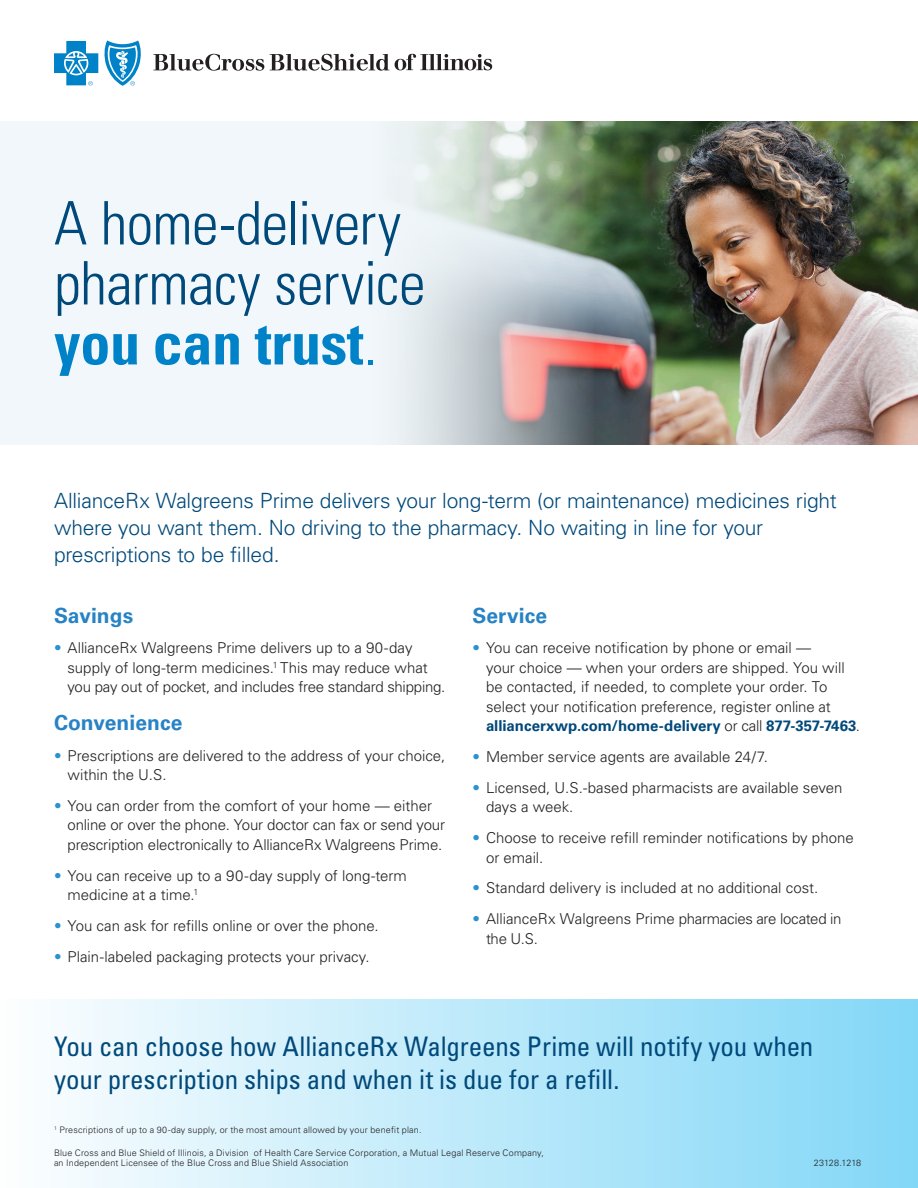
<style>
.page{position:relative;width:918px;height:1188px;background:#fff}
.page>*{position:absolute;margin:0;border:0;box-sizing:border-box;transform-origin:0 0}
.t1{font:300 condensed 60px/60px "Univers LT Std";letter-spacing:-.01em;color:#00497b}
.t2{font:condensed 27px/33px "Univers LT Std";letter-spacing:-.005em;color:#00497b}
.t3{font:300 21px/27px "Univers LT Std";letter-spacing:-.01em;color:#00497b}
.t4{font:700 21px "Univers LT Std";letter-spacing:.005em;color:#2783c5}
.t5{font:300 15px/19.5px "Univers LT Std";color:#231f20}
.t6{font:300 9px/10.8px "Univers LT Std";letter-spacing:.02em;color:#231f20}
.t7{font:300 9px "Univers LT Std";color:#231f20}
.s1{font-weight:700;color:#0082c8}
.s2{color:#0082c8}
.s3{color:#2a92d0}
.s4{font-weight:700;color:#00497b}
</style>
<div class="page">
<div style="left:0;top:122px;width:918px;height:324px;background:#f1f7fa"></div>
<div style="left:0;top:999px;width:918px;height:189px;background:linear-gradient(to right,#fdfefe,#82d7f7)"></div>
<svg style="left:153px;top:54px;width:111px;height:17px"></svg>
<svg style="left:270px;top:54px;width:119px;height:17px"></svg>
<svg style="left:395px;top:54px;width:97px;height:16px"></svg>
<svg style="left:54px;top:41px;width:44px;height:45px"></svg>
<svg style="left:104px;top:40px;width:37px;height:46px"></svg>
<img style="left:594px;top:122px;width:324px;height:324px">
<svg style="left:364px;top:122px;width:230px;height:324px"></svg>
<h1 class="t1" style="left:54px;top:193px;width:373px">A home-delivery pharmacy service <span class="s1">you can trust</span><span class="s2">.</span></h1>
<h3 class="t3" style="left:54px;top:487px;width:784px">AllianceRx Walgreens Prime delivers your long-term (or maintenance) medicines right where you want them. No driving to the pharmacy. No waiting in line for your prescriptions to be filled.</h3>
<h3 class="t4" style="left:54px;top:603px;width:81px">Savings</h3>
<p class="t5" style="left:67px;top:638px;width:379px;text-indent:-13px"><span class="s3">•</span> AllianceRx Walgreens Prime delivers up to a 90-day supply of long-term medicines.<sup>1</sup> This may reduce what you pay out of pocket, and includes free standard shipping.</p>
<h3 class="t4" style="left:54px;top:710px;width:130px">Convenience</h3>
<p class="t5" style="left:68px;top:746px;width:379px;text-indent:-14px"><span class="s3">•</span> Prescriptions are delivered to the address of your choice, within the U.S.</p>
<p class="t5" style="left:68px;top:796px;width:379px;text-indent:-14px"><span class="s3">•</span> You can order from the comfort of your home — either online or over the phone. Your doctor can fax or send your prescription electronically to AllianceRx Walgreens Prime.</p>
<p class="t5" style="left:68px;top:866px;width:341px;text-indent:-14px"><span class="s3">•</span> You can receive up to a 90-day supply of long-term medicine at a time.<sup>1</sup></p>
<p class="t5" style="left:54px;top:916px;width:326px"><span class="s3">•</span> You can ask for refills online or over the phone.</p>
<p class="t5" style="left:54px;top:947px;width:317px"><span class="s3">•</span> Plain-labeled packaging protects your privacy.</p>
<h3 class="t4" style="left:472px;top:603px;width:76px">Service</h3>
<p class="t5" style="left:486px;top:638px;width:375px;text-indent:-14px"><span class="s3">•</span> You can receive notification by phone or email —<br>your choice — when your orders are shipped. You will be contacted, if needed, to complete your order. To select your notification preference, register online at <span class="s4">alliancerxwp.com/home-delivery</span> or call <span class="s4">877-357-7463</span>.</p>
<p class="t5" style="left:472px;top:747px;width:297px"><span class="s3">•</span> Member service agents are available 24/7.</p>
<p class="t5" style="left:486px;top:778px;width:358px;text-indent:-14px"><span class="s3">•</span> Licensed, U.S.-based pharmacists are available seven days a week.</p>
<p class="t5" style="left:486px;top:828px;width:369px;text-indent:-14px"><span class="s3">•</span> Choose to receive refill reminder notifications by phone or email.</p>
<p class="t5" style="left:472px;top:878px;width:347px"><span class="s3">•</span> Standard delivery is included at no additional cost.</p>
<p class="t5" style="left:486px;top:909px;width:357px;text-indent:-14px"><span class="s3">•</span> AllianceRx Walgreens Prime pharmacies are located in the U.S.</p>
<h2 class="t2" style="left:54px;top:1030px;width:761px">You can choose how AllianceRx Walgreens Prime will notify you when your prescription ships and when it is due for a refill.</h2>
<p class="t6" style="left:54px;top:1124px;width:369px"><sup>1</sup> Prescriptions of up to a 90-day supply, or the most amount allowed by your benefit plan.</p>
<p class="t6" style="left:54px;top:1147px;width:492px">Blue Cross and Blue Shield of Illinois, a Division of Health Care Service Corporation, a Mutual Legal Reserve Company, an Independent Licensee of the Blue Cross and Blue Shield Association</p>
<p class="t7" style="left:814px;top:1158px;width:49px">23128.1218</p>
</div>
